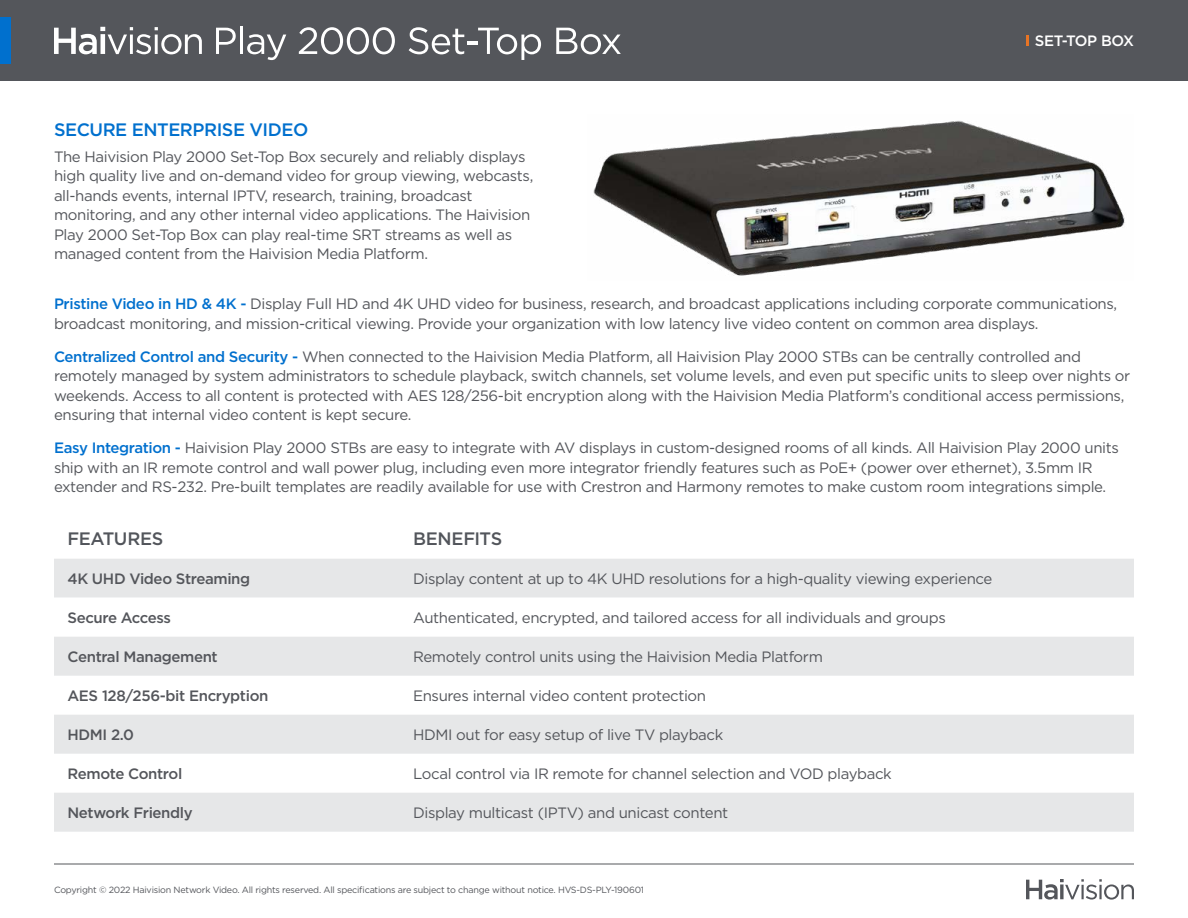
<style>
.page{position:relative;width:1188px;height:918px;background:#fff}
.page>*{position:absolute;margin:0;border:0;box-sizing:border-box;transform-origin:0 0}
.t1{font:500 18px "Gotham";letter-spacing:-.025em;color:#0070ce}
.t2{font:500 18px "Gotham";letter-spacing:-.015em;color:#52555b}
.t3{font:15px/19.5px "Gotham";letter-spacing:-.025em;color:#54565b}
.t4{font:500 15px "Gotham";letter-spacing:-.025em;color:#54565b}
.t5{font:500 15px "Gotham";letter-spacing:-.025em;color:#fff}
.t6{font:9px "Gotham";letter-spacing:-.025em;color:#54565b}
.s1{font-weight:500;color:#0070ce}
</style>
<div class="page">
<svg style="left:1026px;top:879px;width:108px;height:21px"></svg>
<hr style="left:54px;top:864px;width:1080px;height:1px;background:#54565b">
<div style="left:0;top:0;width:1188px;height:81px;background:#54565b"></div>
<div style="left:0;top:17px;width:11px;height:47px;background:#0070ce"></div>
<svg style="left:54px;top:27px;width:148px;height:27px"></svg>
<svg style="left:216px;top:28px;width:20px;height:26px"></svg>
<hr style="left:240px;top:27px;width:3px;height:27px;background:#fff">
<svg style="left:247px;top:34px;width:39px;height:26px"></svg>
<svg style="left:299px;top:27px;width:96px;height:27px"></svg>
<svg style="left:409px;top:27px;width:132px;height:33px"></svg>
<svg style="left:556px;top:28px;width:65px;height:26px"></svg>
<div style="left:54px;top:559px;width:1080px;height:39px;background:#e6e7e8"></div>
<svg style="left:54px;top:637px;width:1080px;height:195px;fill:#e6e7e8"></svg>
<img style="left:593px;top:120px;width:532px;height:156px">
<svg style="left:1027px;top:36px;width:2px;height:10px"></svg>
<p class="t1" style="left:54px;top:117px;width:256px">SECURE ENTERPRISE VIDEO</p>
<p class="t3" style="left:54px;top:146px;width:481px">The Haivision Play 2000 Set-Top Box securely and reliably displays high quality live and on-demand video for group viewing, webcasts, all-hands events, internal IPTV, research, training, broadcast monitoring, and any other internal video applications. The Haivision Play 2000 Set-Top Box can play real-time SRT streams as well as managed content from the Haivision Media Platform.</p>
<p class="t5" style="left:1035px;top:31px;width:101px">SET-TOP BOX</p>
<p class="t3" style="left:54px;top:294px;width:1065px"><span class="s1">Pristine Video in HD &amp; 4K -</span> Display Full HD and 4K UHD video for business, research, and broadcast applications including corporate communications, broadcast monitoring, and mission-critical viewing. Provide your organization with low latency live video content on common area displays.</p>
<p class="t3" style="left:54px;top:346px;width:1078px"><span class="s1">Centralized Control and Security -</span> When connected to the Haivision Media Platform, all Haivision Play 2000 STBs can be centrally controlled and remotely managed by system administrators to schedule playback, switch channels, set volume levels, and even put specific units to sleep over nights or weekends. Access to all content is protected with AES 128/256-bit encryption along with the Haivision Media Platform’s conditional access permissions, ensuring that internal video content is kept secure.</p>
<p class="t3" style="left:54px;top:438px;width:1066px"><span class="s1">Easy Integration -</span> Haivision Play 2000 STBs are easy to integrate with AV displays in custom-designed rooms of all kinds. All Haivision Play 2000 units ship with an IR remote control and wall power plug, including even more integrator friendly features such as PoE+ (power over ethernet), 3.5mm IR extender and RS-232. Pre-built templates are readily available for use with Crestron and Harmony remotes to make custom room integrations simple.</p>
<p class="t2" style="left:68px;top:527px;width:97px">FEATURES</p>
<p class="t2" style="left:413px;top:527px;width:91px">BENEFITS</p>
<p class="t4" style="left:68px;top:569px;width:184px">4K UHD Video Streaming</p>
<p class="t3" style="left:413px;top:569px;width:581px">Display content at up to 4K UHD resolutions for a high-quality viewing experience</p>
<p class="t4" style="left:68px;top:608px;width:105px">Secure Access</p>
<p class="t3" style="left:413px;top:608px;width:534px">Authenticated, encrypted, and tailored access for all individuals and groups</p>
<p class="t4" style="left:68px;top:647px;width:152px">Central Management</p>
<p class="t3" style="left:413px;top:647px;width:411px">Remotely control units using the Haivision Media Platform</p>
<p class="t4" style="left:68px;top:686px;width:202px">AES 128/256-bit Encryption</p>
<p class="t3" style="left:413px;top:686px;width:295px">Ensures internal video content protection</p>
<p class="t4" style="left:68px;top:725px;width:68px">HDMI 2.0</p>
<p class="t3" style="left:413px;top:725px;width:312px">HDMI out for easy setup of live TV playback</p>
<p class="t4" style="left:68px;top:764px;width:116px">Remote Control</p>
<p class="t3" style="left:413px;top:764px;width:480px">Local control via IR remote for channel selection and VOD playback</p>
<p class="t4" style="left:68px;top:803px;width:127px">Network Friendly</p>
<p class="t3" style="left:413px;top:803px;width:317px">Display multicast (IPTV) and unicast content</p>
<p class="t6" style="left:54px;top:884px;width:592px">Copyright © 2022 Haivision Network Video. All rights reserved. All specifications are subject to change without notice. HVS-DS-PLY-190601</p>
</div>
